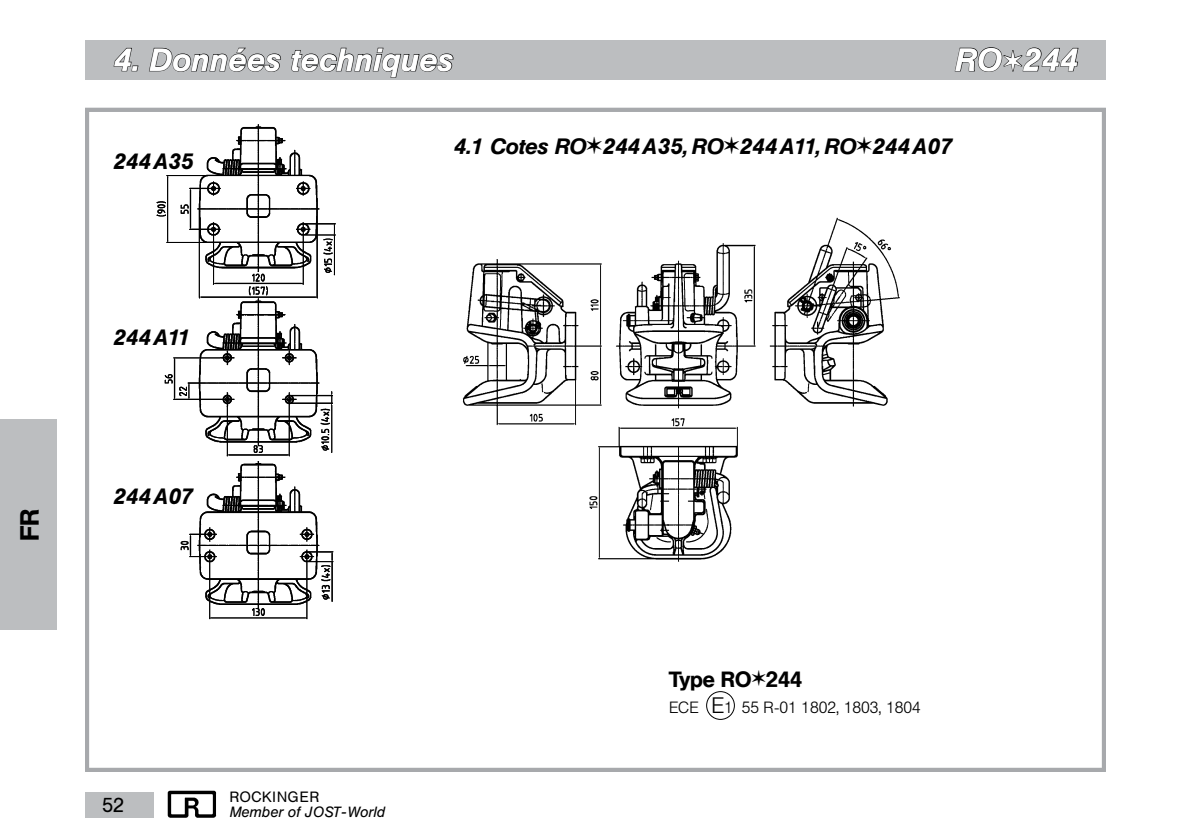
<style>
.page{position:relative;width:1191px;height:840px;background:#fff}
.page>*{position:absolute;margin:0;border:0;box-sizing:border-box;transform-origin:0 0}
.t1{font:italic 500 32px "HE10";letter-spacing:.025em;color:#fff}
.t2{font:500 26.4px "HE10";color:#000}
.t3{font:italic 500 22px "HE10";letter-spacing:.015em;color:#000}
.t4{font:500 22px "HE10";color:#000}
.t5{font:20px "HE10";color:#000}
.t6{font:300 16px "HE10";letter-spacing:.015em;color:#000}
.t7{font:italic 14.8px "HE10";letter-spacing:.015em;color:#000}
.t8{font:14.8px "HE10";letter-spacing:.05em;color:#000}
.s1{font-family:"ZA15 No 100";font-weight:400;font-style:normal;font-size:24px}
.s2{font-family:"ZA15 No 100";font-weight:400;font-style:normal;font-size:20px}
.s3{font-family:"ZA15 No 100";font-weight:400;font-size:18px}
.s4{font-size:22px}
</style>
<div class="page">
<div style="left:85px;top:40px;width:1021px;height:39px;background:#bcbec0"></div>
<svg style="left:113px;top:47px;width:26px;height:25px"></svg>
<svg style="left:148px;top:47px;width:133px;height:61px"></svg>
<svg style="left:291px;top:47px;width:163px;height:31px"></svg>
<svg style="left:954px;top:47px;width:125px;height:61px"></svg>
<div style="left:85px;top:791px;width:68px;height:25px;background:#bcbec0"></div>
<img style="left:167px;top:790px;width:49px;height:28px">
<img style="left:156px;top:124px;width:180px;height:496px">
<img style="left:462px;top:217px;width:438px;height:345px">
<div style="left:85px;top:108px;width:1021px;height:663px;border:4px solid #a7a9ac"></div>
<div style="left:706px;top:691px;width:28px;height:28px;border:1px solid #000;border-radius:50%"></div>
<div style="left:0;top:420px;width:57px;height:209px;background:#bcbec0"></div>
<p class="t2" style="left:14px;top:541px;width:34px;rotate:-90deg">FR</p>
<h1 class="t1" style="left:113px;top:41px;width:340px">4. Données techniques</h1>
<h1 class="t1" style="left:954px;top:41px;width:124px">RO<span class="s1">i</span>244</h1>
<p class="t3" style="left:113px;top:148px;width:81px">244A35</p>
<p class="t3" style="left:113px;top:324px;width:78px">244A11</p>
<p class="t3" style="left:113px;top:483px;width:81px">244A07</p>
<p class="t8" style="left:230px;top:788px;width:91px">ROCKINGER</p>
<p class="t5" style="left:102px;top:792px;width:24px">52</p>
<p class="t7" style="left:230px;top:803px;width:157px">Member of JOST-World</p>
<p class="t3" style="left:454px;top:133px;width:500px">4.1 Cotes RO<span class="s2">i</span>244A35, RO<span class="s2">i</span>244A11, RO<span class="s2">i</span>244A07</p>
<p class="t4" style="left:669px;top:665px;width:135px">Type RO<span class="s3">i</span>244</p>
<p class="t6" style="left:669px;top:697px;width:253px">ECE <span class="s4">E</span>1 55 R-01 1802, 1803, 1804</p>
</div>
